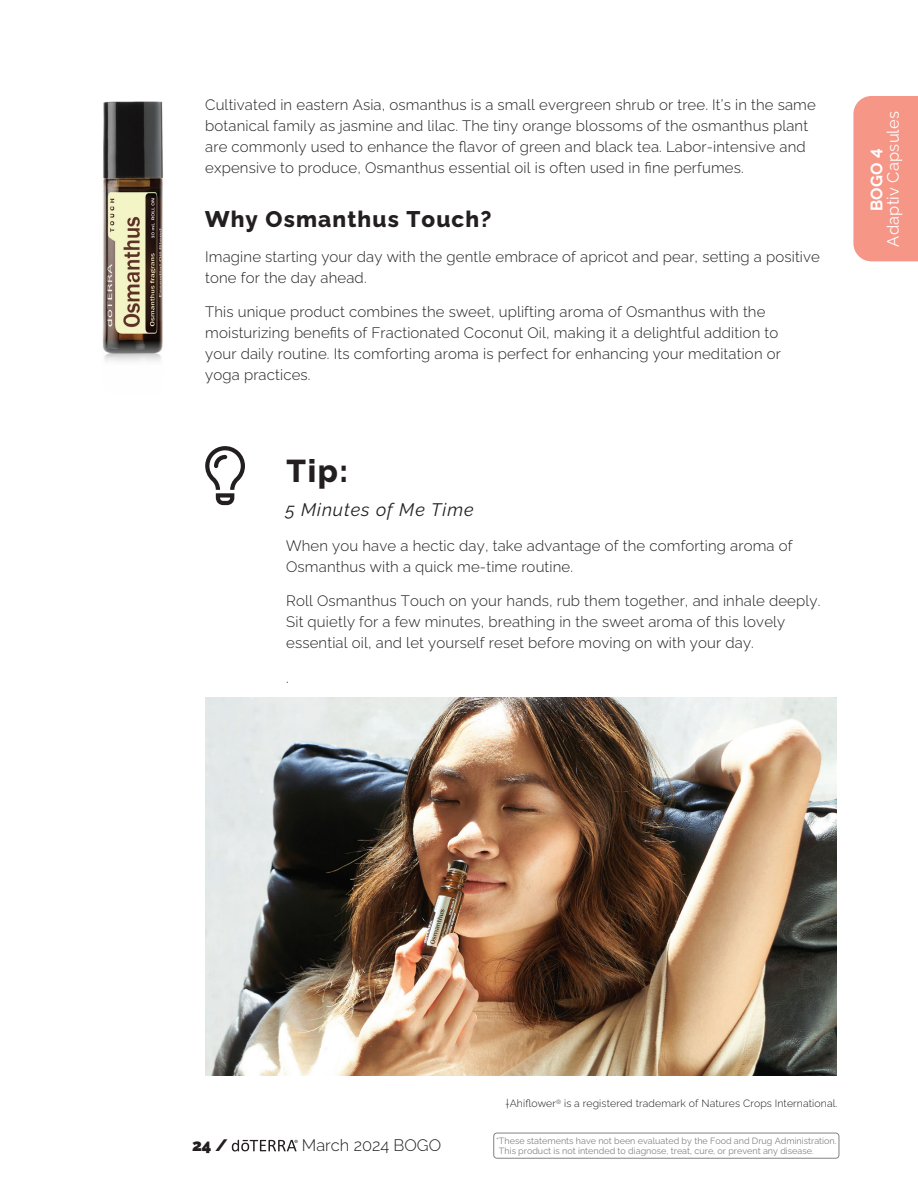
<style>
.page{position:relative;width:918px;height:1188px;background:#fff}
.page>*{position:absolute;margin:0;border:0;box-sizing:border-box;transform-origin:0 0}
.t1{font:800 31.5px "Ralewayd T";color:#231f20}
.t2{font:800 22.5px "Ralewayd T";letter-spacing:.05em;color:#231f20}
.t3{font:italic 18px "Ralewayd T";letter-spacing:.05em;color:#231f20}
.t4{font:16.5px "Ralewayd T";letter-spacing:.01em;color:#fff}
.t5{font:300 16.5px "Ralewayd T";color:#231f20}
.t6{font:700 16.5px "Ralewayd T";color:#fff}
.t7{font:900 16.5px "Ralewayd T";color:#231f20}
.t8{font:300 15px/21px "Ralewayd T";letter-spacing:.01em;color:#231f20}
.t9{font:300 10.5px "Ralewayd T";letter-spacing:.01em;color:#231f20}
.t10{font:9px/10.5px "Ralewayd T";color:#808285}
</style>
<div class="page">
<svg style="left:205px;top:446px;width:40px;height:59px"></svg>
<img style="left:205px;top:698px;width:632px;height:378px">
<div style="left:853px;top:96px;width:65px;height:165px;background:#f59687"></div>
<img style="left:102px;top:101px;width:61px;height:261px">
<svg style="left:232px;top:1140px;width:66px;height:11px"></svg>
<div style="left:494px;top:1133px;width:345px;height:25px;border:1px solid #808285;border-radius:3px"></div>
<p class="t8" style="left:205px;top:93px;width:612px">Cultivated in eastern Asia, osmanthus is a small evergreen shrub or tree. It’s in the same botanical family as jasmine and lilac. The tiny orange blossoms of the osmanthus plant are commonly used to enhance the flavor of green and black tea. Labor-intensive and expensive to produce, Osmanthus essential oil is often used in fine perfumes.</p>
<h2 class="t2" style="left:205px;top:202px;width:288px">Why Osmanthus Touch?</h2>
<p class="t8" style="left:205px;top:244px;width:616px">Imagine starting your day with the gentle embrace of apricot and pear, setting a positive tone for the day ahead.</p>
<p class="t8" style="left:205px;top:300px;width:577px">This unique product combines the sweet, uplifting aroma of Osmanthus with the moisturizing benefits of Fractionated Coconut Oil, making it a delightful addition to your daily routine. Its comforting aroma is perfect for enhancing your meditation or yoga practices.</p>
<h1 class="t1" style="left:287px;top:446px;width:63px">Tip:</h1>
<p class="t3" style="left:286px;top:496px;width:190px">5 Minutes of Me Time</p>
<p class="t8" style="left:286px;top:533px;width:508px">When you have a hectic day, take advantage of the comforting aroma of<br>Osmanthus with a quick me-time routine.</p>
<p class="t8" style="left:286px;top:589px;width:536px">Roll Osmanthus Touch on your hands, rub them together, and inhale deeply.<br>Sit quietly for a few minutes, breathing in the sweet aroma of this lovely essential oil, and let yourself reset before moving on with your day.</p>
<p class="t8" style="left:286px;top:665px;width:4px">.</p>
<p class="t4" style="left:880px;top:247px;width:137px;rotate:-90deg">Adaptiv Capsules</p>
<p class="t6" style="left:864px;top:211px;width:64px;rotate:-90deg">BOGO 4</p>
<p class="t9" style="left:506px;top:1095px;width:333px">†Ahiflower<sup>®</sup> is a registered trademark of Natures Crops International.</p>
<p class="t7" style="left:192px;top:1133px;width:38px">24 /</p>
<p class="t5" style="left:302px;top:1133px;width:141px">March 2024 BOGO</p>
<p class="t10" style="left:499px;top:1134px;width:339px;text-indent:-3px">*These statements have not been evaluated by the Food and Drug Administration.<br>This product is not intended to diagnose, treat, cure, or prevent any disease.</p>
</div>
